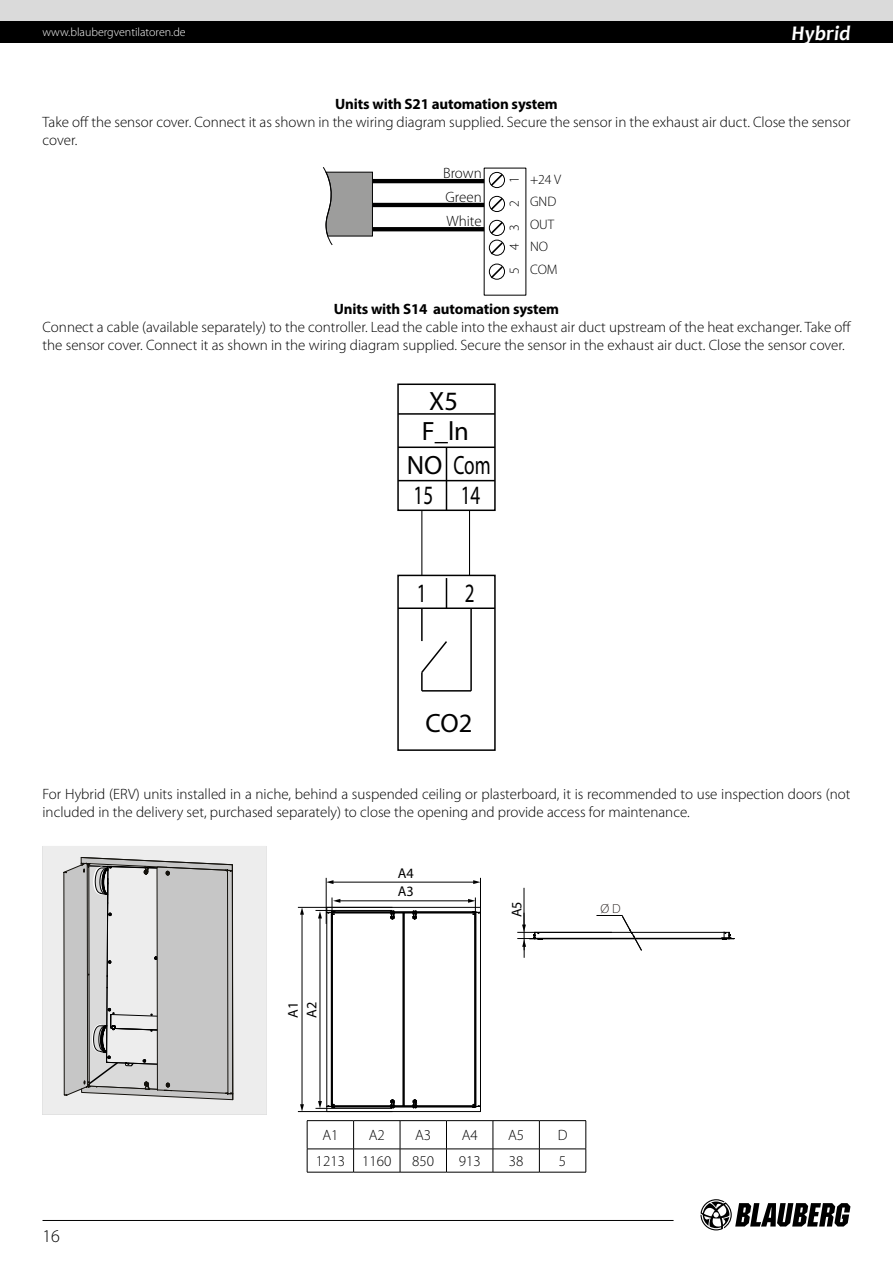
<style>
.page{position:relative;width:893px;height:1263px;background:#fff}
.page>*{position:absolute;margin:0;border:0;box-sizing:border-box;transform-origin:0 0}
.t1{font:26.55px/33.3px "Myriad Pro";color:#000;text-align:center}
.t2{font:26.55px "Myriad Pro";color:#000;scale:.72 1}
.t3{font:italic 700 21px "Candara";color:#fff}
.t4{font:300 18px "Myriad Pro";color:#000}
.t5{font:300 15px/18px "Myriad Pro";color:#000}
.t6{font:700 15px "Myriad Pro";letter-spacing:-.01em;color:#000}
.t7{font:14.25px/18.8px "Myriad Pro";color:#000}
.t8{font:300 13.8px/22.2px "Myriad Pro";color:#000}
.t9{font:300 13.2px "Myriad Pro";color:#2b2523}
.t10{font:300 12px "Myriad Pro";color:#fff}
</style>
<div class="page">
<div style="left:0;top:0;width:893px;height:21px;background:#dadada"></div>
<div style="left:0;top:21px;width:893px;height:22px;background:#000"></div>
<svg style="left:700px;top:1199px;width:150px;height:31px"></svg>
<hr style="left:43px;top:1220px;width:631px;height:1px;background:#000">
<hr style="left:372px;top:179px;width:112px;height:4px;background:#000">
<hr style="left:372px;top:203px;width:112px;height:4px;background:#000">
<svg style="left:373px;top:227px;width:111px;height:4px"></svg>
<div style="left:489px;top:172px;width:16px;height:16px;border:1px solid #000;border-radius:50%"></div>
<div style="left:489px;top:196px;width:16px;height:16px;border:1px solid #000;border-radius:50%"></div>
<div style="left:489px;top:220px;width:16px;height:16px;border:1px solid #000;border-radius:50%"></div>
<svg style="left:489px;top:172px;width:15px;height:16px"></svg>
<svg style="left:489px;top:196px;width:15px;height:16px"></svg>
<svg style="left:323px;top:167px;width:50px;height:78px"></svg>
<div style="left:489px;top:240px;width:16px;height:16px;border:1px solid #000;border-radius:50%"></div>
<div style="left:489px;top:264px;width:16px;height:16px;border:1px solid #000;border-radius:50%"></div>
<svg style="left:489px;top:220px;width:15px;height:36px"></svg>
<svg style="left:489px;top:265px;width:15px;height:15px"></svg>
<div style="left:397px;top:383px;width:99px;height:128px;border:2px solid #000"></div>
<hr style="left:398px;top:413px;width:97px;height:2px;background:#000">
<hr style="left:398px;top:446px;width:97px;height:2px;background:#000">
<hr style="left:398px;top:480px;width:97px;height:1px;background:#000">
<hr style="left:446px;top:447px;width:1px;height:63px;background:#000">
<hr style="left:421px;top:510px;width:1px;height:65px;background:#000">
<hr style="left:469px;top:510px;width:1px;height:65px;background:#000">
<hr style="left:398px;top:607px;width:97px;height:2px;background:#000">
<hr style="left:446px;top:578px;width:1px;height:30px;background:#000">
<hr style="left:470px;top:608px;width:2px;height:83px;background:#000">
<hr style="left:422px;top:690px;width:49px;height:2px;background:#000">
<svg style="left:421px;top:641px;width:28px;height:50px"></svg>
<hr style="left:421px;top:608px;width:2px;height:33px;background:#000">
<div style="left:397px;top:575px;width:99px;height:176px;border:2px solid #000"></div>
<div style="left:43px;top:846px;width:224px;height:268px;background:#ededed"></div>
<svg style="left:63px;top:846px;width:200px;height:268px;background:#cdcdcc"></svg>
<hr style="left:416px;top:1107px;width:57px;height:1px;background:#000">
<hr style="left:334px;top:1107px;width:57px;height:1px;background:#000">
<hr style="left:480px;top:912px;width:1px;height:194px;background:#000">
<hr style="left:476px;top:912px;width:1px;height:194px;background:#000">
<hr style="left:327px;top:912px;width:1px;height:194px;background:#000">
<hr style="left:331px;top:912px;width:1px;height:194px;background:#000">
<hr style="left:327px;top:1111px;width:153px;height:1px;background:#000">
<hr style="left:327px;top:907px;width:153px;height:1px;background:#000">
<hr style="left:475px;top:913px;width:1px;height:193px;background:#000">
<hr style="left:417px;top:1106px;width:58px;height:1px;background:#000">
<hr style="left:404px;top:913px;width:1px;height:193px;background:#000">
<hr style="left:417px;top:912px;width:58px;height:1px;background:#000">
<hr style="left:332px;top:913px;width:1px;height:193px;background:#000">
<hr style="left:332px;top:912px;width:58px;height:1px;background:#000">
<hr style="left:403px;top:913px;width:1px;height:193px;background:#000">
<hr style="left:332px;top:1106px;width:58px;height:1px;background:#000">
<svg style="left:473px;top:1104px;width:8px;height:7px"></svg>
<svg style="left:390px;top:1099px;width:28px;height:9px"></svg>
<svg style="left:390px;top:910px;width:28px;height:10px"></svg>
<hr style="left:326px;top:878px;width:1px;height:46px;background:#000">
<hr style="left:480px;top:878px;width:1px;height:46px;background:#000">
<hr style="left:339px;top:900px;width:130px;height:1px;background:#000">
<svg style="left:468px;top:897px;width:12px;height:27px"></svg>
<hr style="left:332px;top:882px;width:142px;height:1px;background:#000">
<svg style="left:326px;top:880px;width:7px;height:4px"></svg>
<svg style="left:473px;top:880px;width:7px;height:4px"></svg>
<hr style="left:315px;top:910px;width:77px;height:1px;background:#000">
<hr style="left:298px;top:907px;width:94px;height:1px;background:#000">
<hr style="left:517px;top:932px;width:95px;height:1px;background:#000">
<hr style="left:517px;top:938px;width:95px;height:1px;background:#000">
<hr style="left:298px;top:1111px;width:94px;height:1px;background:#000">
<hr style="left:315px;top:1108px;width:77px;height:1px;background:#000">
<hr style="left:320px;top:917px;width:1px;height:185px;background:#000">
<svg style="left:318px;top:1101px;width:17px;height:10px"></svg>
<svg style="left:318px;top:897px;width:22px;height:27px"></svg>
<hr style="left:524px;top:888px;width:1px;height:38px;background:#000">
<hr style="left:302px;top:913px;width:1px;height:192px;background:#000">
<svg style="left:300px;top:1104px;width:4px;height:7px"></svg>
<svg style="left:300px;top:907px;width:4px;height:8px"></svg>
<svg style="left:522px;top:915px;width:212px;height:43px"></svg>
<hr style="left:307px;top:1120px;width:47px;height:1px;background:#000">
<hr style="left:354px;top:1120px;width:46px;height:1px;background:#000">
<hr style="left:400px;top:1120px;width:46px;height:1px;background:#000">
<hr style="left:446px;top:1120px;width:47px;height:1px;background:#000">
<hr style="left:493px;top:1120px;width:46px;height:1px;background:#000">
<hr style="left:539px;top:1120px;width:47px;height:1px;background:#000">
<hr style="left:307px;top:1149px;width:47px;height:1px;background:#000">
<svg style="left:307px;top:1121px;width:1px;height:51px"></svg>
<hr style="left:354px;top:1149px;width:46px;height:1px;background:#000">
<svg style="left:353px;top:1121px;width:1px;height:51px"></svg>
<hr style="left:400px;top:1149px;width:46px;height:1px;background:#000">
<svg style="left:400px;top:1121px;width:1px;height:51px"></svg>
<hr style="left:446px;top:1149px;width:47px;height:1px;background:#000">
<svg style="left:446px;top:1121px;width:1px;height:51px"></svg>
<hr style="left:493px;top:1149px;width:46px;height:1px;background:#000">
<svg style="left:493px;top:1121px;width:1px;height:51px"></svg>
<hr style="left:539px;top:1149px;width:47px;height:1px;background:#000">
<svg style="left:539px;top:1121px;width:1px;height:51px"></svg>
<svg style="left:586px;top:1121px;width:1px;height:51px"></svg>
<hr style="left:307px;top:1172px;width:47px;height:1px;background:#000">
<hr style="left:354px;top:1172px;width:46px;height:1px;background:#000">
<hr style="left:400px;top:1172px;width:46px;height:1px;background:#000">
<hr style="left:446px;top:1172px;width:47px;height:1px;background:#000">
<hr style="left:493px;top:1172px;width:46px;height:1px;background:#000">
<hr style="left:539px;top:1172px;width:47px;height:1px;background:#000">
<p class="t10" style="left:43px;top:26px;width:145px">www.blaubergventilatoren.de</p>
<h2 class="t3" style="left:792px;top:20px;width:60px">Hybrid</h2>
<p class="t6" style="left:335px;top:94px;width:224px">Units with S21 automation system</p>
<p class="t5" style="left:43px;top:113px;width:809px">Take off the sensor cover. Connect it as shown in the wiring diagram supplied. Secure the sensor in the exhaust air duct. Close the sensor cover.</p>
<p class="t8" style="left:503px;top:183px;width:8px;rotate:-90deg">1</p>
<p class="t8" style="left:530px;top:169px;width:33px">+24 V<br>GND</p>
<p class="t8" style="left:530px;top:214px;width:29px">OUT<br>NO<br>COM</p>
<p class="t5" style="left:443px;top:161px;width:40px;line-height:24px;text-align:justify">Brown Green White</p>
<p class="t8" style="left:503px;top:231px;width:32px;rotate:-90deg">3 2</p>
<p class="t8" style="left:503px;top:274px;width:32px;rotate:-90deg">5 4</p>
<p class="t6" style="left:334px;top:299px;width:227px">Units with S14 automation system</p>
<p class="t5" style="left:43px;top:318px;width:810px">Connect a cable (available separately) to the controller. Lead the cable into the exhaust air duct upstream of the heat exchanger. Take off the sensor cover. Connect it as shown in the wiring diagram supplied. Secure the sensor in the exhaust air duct. Close the sensor cover.</p>
<h1 class="t1" style="left:429px;top:384px;width:30px">X5</h1>
<h1 class="t1" style="left:407px;top:414px;width:85px">F_ln<br>NO Com</h1>
<h1 class="t2" style="left:414px;top:479px;width:94px">15 14</h1>
<h1 class="t2" style="left:417px;top:577px;width:15px">1</h1>
<h1 class="t2" style="left:465px;top:577px;width:15px">2</h1>
<h1 class="t1" style="left:426px;top:706px;width:48px">CO2</h1>
<p class="t5" style="left:43px;top:785px;width:809px">For Hybrid (ERV) units installed in a niche, behind a suspended ceiling or plasterboard, it is recommended to use inspection doors (not included in the delivery set, purchased separately) to close the opening and provide access for maintenance.</p>
<p class="t7" style="left:398px;top:863px;width:18px">A4</p>
<p class="t7" style="left:283px;top:1017px;width:18px;rotate:-90deg">A1<br>A2</p>
<p class="t7" style="left:398px;top:882px;width:18px">A3</p>
<p class="t7" style="left:507px;top:917px;width:18px;rotate:-90deg">A5</p>
<p class="t9" style="left:600px;top:901px;width:22px">Ø D</p>
<p class="t4" style="left:43px;top:1226px;width:19px">16</p>
<p class="t5" style="left:322px;top:1127px;width:18px">A1</p>
<p class="t5" style="left:369px;top:1127px;width:18px">A2</p>
<p class="t5" style="left:415px;top:1127px;width:18px">A3</p>
<p class="t5" style="left:462px;top:1127px;width:18px">A4</p>
<p class="t5" style="left:508px;top:1127px;width:18px">A5</p>
<p class="t5" style="left:558px;top:1127px;width:11px">D</p>
<p class="t5" style="left:316px;top:1152px;width:77px">1213 1160</p>
<p class="t5" style="left:412px;top:1152px;width:23px">850</p>
<p class="t5" style="left:459px;top:1152px;width:23px">913</p>
<p class="t5" style="left:509px;top:1152px;width:16px">38</p>
<p class="t5" style="left:559px;top:1152px;width:9px">5</p>
</div>
